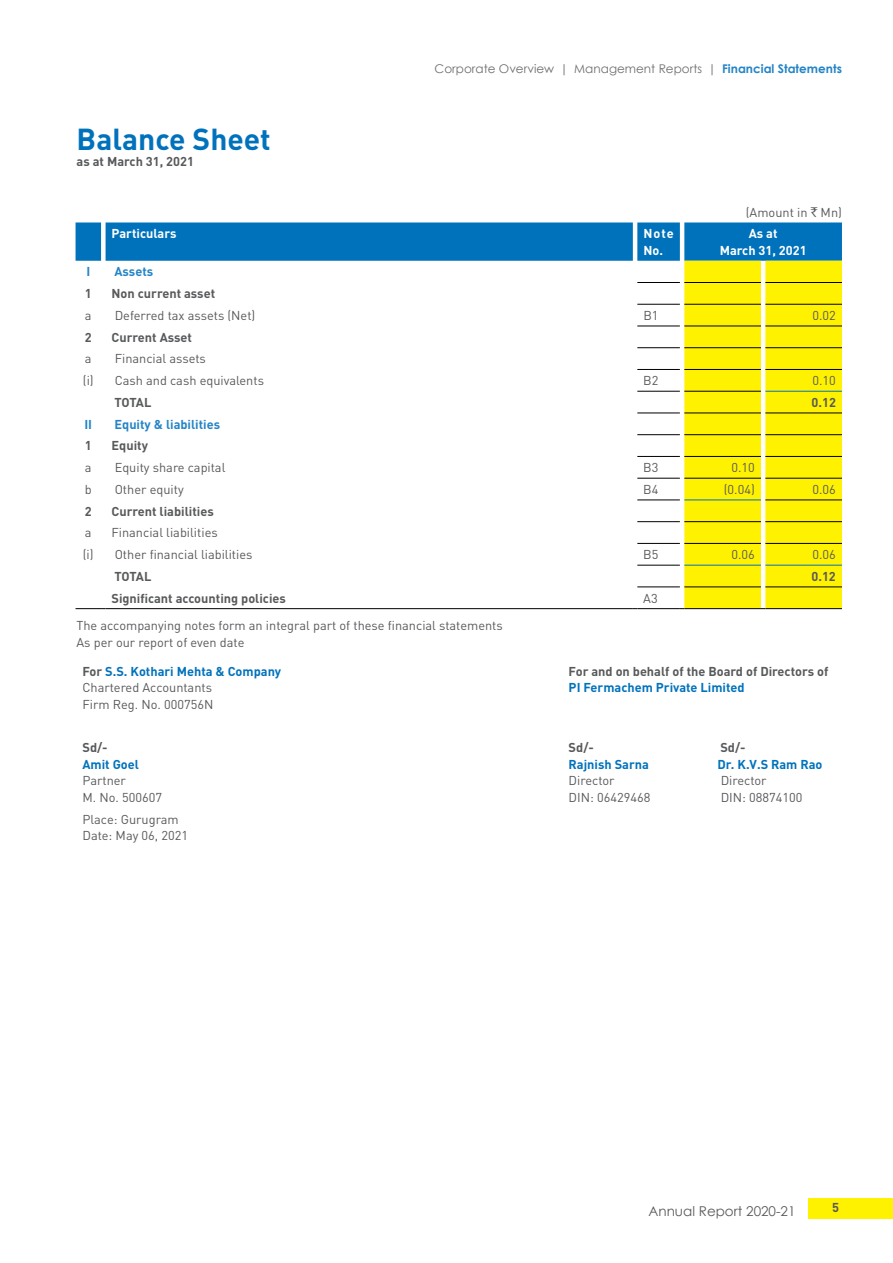
<style>
.page{position:relative;width:893px;height:1263px;background:#fff}
.page>*{position:absolute;margin:0;border:0;box-sizing:border-box;transform-origin:0 0}
.t1{font:700 30px "DIN Pro";color:#0072bc}
.t2{font:13.5px "Century Gothic";color:#58595b}
.t3{font:12.75px/16.5px "DIN Pro";color:#58595b}
.t4{font:700 12.75px "DIN Pro";color:#58595b}
.t5{font:700 12.75px "DIN Pro";color:#0072bc}
.t6{font:700 12.75px/16.5px "DIN Pro";color:#fff}
.t7{font:700 12.75px "DIN Pro";color:#2484c6}
.t8{font:12px "Century Gothic";color:#6d6e71}
.s1{font-weight:700;color:#2484c6}
.s2{font-family:"Rupee Foradian";font-size:13.5px}
.s3{font-weight:700}
.s4{font-weight:700;color:#0072bc}
</style>
<div class="page">
<div style="left:809px;top:1198px;width:84px;height:20px;background:#fff200"></div>
<svg style="left:76px;top:222px;width:766px;height:39px;background:#0977be"></svg>
<svg style="left:684px;top:261px;width:158px;height:347px;background:#fbef08"></svg>
<hr style="left:637px;top:282px;width:43px;height:1px;background:#000">
<hr style="left:684px;top:282px;width:77px;height:1px;background:#000">
<hr style="left:765px;top:282px;width:77px;height:1px;background:#000">
<hr style="left:637px;top:304px;width:43px;height:1px;background:#000">
<hr style="left:684px;top:304px;width:77px;height:1px;background:#000">
<hr style="left:765px;top:304px;width:77px;height:1px;background:#000">
<hr style="left:637px;top:326px;width:43px;height:1px;background:#000">
<hr style="left:684px;top:326px;width:77px;height:1px;background:#000">
<hr style="left:765px;top:326px;width:77px;height:1px;background:#000">
<hr style="left:637px;top:347px;width:43px;height:1px;background:#000">
<hr style="left:684px;top:347px;width:77px;height:1px;background:#000">
<hr style="left:765px;top:347px;width:77px;height:1px;background:#000">
<hr style="left:637px;top:369px;width:43px;height:1px;background:#000">
<hr style="left:684px;top:369px;width:77px;height:1px;background:#000">
<hr style="left:765px;top:369px;width:77px;height:1px;background:#000">
<hr style="left:637px;top:391px;width:43px;height:1px;background:#000">
<hr style="left:684px;top:391px;width:77px;height:1px;background:#000">
<hr style="left:637px;top:413px;width:43px;height:1px;background:#000">
<hr style="left:684px;top:413px;width:77px;height:1px;background:#000">
<hr style="left:765px;top:413px;width:77px;height:1px;background:#000">
<hr style="left:637px;top:434px;width:43px;height:1px;background:#000">
<hr style="left:684px;top:434px;width:77px;height:1px;background:#000">
<hr style="left:765px;top:434px;width:77px;height:1px;background:#000">
<hr style="left:637px;top:456px;width:43px;height:1px;background:#000">
<hr style="left:684px;top:456px;width:77px;height:1px;background:#000">
<hr style="left:765px;top:456px;width:77px;height:1px;background:#000">
<hr style="left:637px;top:478px;width:43px;height:1px;background:#000">
<hr style="left:684px;top:478px;width:77px;height:1px;background:#000">
<hr style="left:765px;top:478px;width:77px;height:1px;background:#000">
<hr style="left:637px;top:500px;width:43px;height:1px;background:#000">
<hr style="left:765px;top:500px;width:77px;height:1px;background:#000">
<hr style="left:637px;top:521px;width:43px;height:1px;background:#000">
<hr style="left:684px;top:521px;width:77px;height:1px;background:#000">
<hr style="left:765px;top:521px;width:77px;height:1px;background:#000">
<hr style="left:637px;top:543px;width:43px;height:1px;background:#000">
<hr style="left:684px;top:543px;width:77px;height:1px;background:#000">
<hr style="left:765px;top:543px;width:77px;height:1px;background:#000">
<hr style="left:637px;top:565px;width:43px;height:1px;background:#000">
<hr style="left:637px;top:587px;width:43px;height:1px;background:#000">
<hr style="left:684px;top:587px;width:77px;height:1px;background:#000">
<hr style="left:765px;top:587px;width:77px;height:1px;background:#000">
<hr style="left:765px;top:391px;width:77px;height:1px;background:#0072bc">
<hr style="left:684px;top:499px;width:77px;height:1px;background:#0072bc">
<hr style="left:684px;top:565px;width:77px;height:1px;background:#0072bc">
<hr style="left:765px;top:565px;width:77px;height:1px;background:#0072bc">
<svg style="left:76px;top:608px;width:30px;height:1px"></svg>
<hr style="left:106px;top:608px;width:527px;height:1px;background:#000">
<hr style="left:637px;top:608px;width:43px;height:1px;background:#000">
<hr style="left:684px;top:608px;width:77px;height:1px;background:#000">
<hr style="left:765px;top:608px;width:77px;height:1px;background:#000">
<h1 class="t1" style="left:77px;top:119px;width:196px">Balance Sheet</h1>
<p class="t4" style="left:77px;top:153px;width:119px">as at March 31, 2021</p>
<p class="t8" style="left:435px;top:60px;width:409px">Corporate Overview | Management Reports | <span class="s1">Financial Statements</span></p>
<p class="t3" style="left:746px;top:203px;width:98px">(Amount in <span class="s2">`</span> Mn)</p>
<p class="t6" style="left:112px;top:225px;width:66px">Particulars</p>
<p class="t6" style="left:643px;top:225px;width:32px">Note<br>No.</p>
<p class="t6" style="left:720px;top:225px;width:88px;text-align:center">As at<br>March 31, 2021</p>
<p class="t7" style="left:86px;top:263px;width:5px">I</p>
<p class="t7" style="left:115px;top:263px;width:40px">Assets</p>
<p class="t4" style="left:85px;top:285px;width:8px">1</p>
<p class="t4" style="left:112px;top:285px;width:105px">Non current asset</p>
<p class="t3" style="left:85px;top:307px;width:8px">a</p>
<p class="t3" style="left:115px;top:307px;width:142px">Deferred tax assets (Net)</p>
<p class="t3" style="left:643px;top:307px;width:17px">B1</p>
<p class="t3" style="left:812px;top:307px;width:25px">0.02</p>
<p class="t4" style="left:85px;top:328px;width:8px">2</p>
<p class="t4" style="left:112px;top:328px;width:82px">Current Asset</p>
<p class="t3" style="left:85px;top:350px;width:8px">a</p>
<p class="t3" style="left:83px;top:347px;width:183px;line-height:21.8px;text-indent:32px">Financial assets<br>(i) Cash and cash equivalents</p>
<p class="t3" style="left:643px;top:372px;width:17px">B2</p>
<p class="t3" style="left:812px;top:372px;width:25px">0.10</p>
<p class="t4" style="left:114px;top:394px;width:38px">TOTAL</p>
<p class="t4" style="left:811px;top:394px;width:26px">0.12</p>
<p class="t7" style="left:84px;top:415px;width:9px">II</p>
<p class="t7" style="left:114px;top:415px;width:107px">Equity &amp; liabilities</p>
<p class="t4" style="left:85px;top:437px;width:8px">1</p>
<p class="t4" style="left:112px;top:437px;width:38px">Equity</p>
<p class="t3" style="left:85px;top:459px;width:8px">a</p>
<p class="t3" style="left:115px;top:459px;width:112px">Equity share capital</p>
<p class="t3" style="left:643px;top:459px;width:17px">B3</p>
<p class="t3" style="left:731px;top:459px;width:25px">0.10</p>
<p class="t3" style="left:85px;top:480px;width:8px">b</p>
<p class="t3" style="left:115px;top:480px;width:71px">Other equity</p>
<p class="t3" style="left:643px;top:480px;width:17px">B4</p>
<p class="t3" style="left:724px;top:480px;width:33px">(0.04)</p>
<p class="t3" style="left:812px;top:480px;width:25px">0.06</p>
<p class="t4" style="left:85px;top:502px;width:8px">2</p>
<p class="t4" style="left:111px;top:502px;width:104px">Current liabilities</p>
<p class="t3" style="left:85px;top:524px;width:8px">a</p>
<p class="t3" style="left:83px;top:521px;width:171px;line-height:21.8px;text-align:center">Financial liabilities<br>(i) Other financial liabilities</p>
<p class="t3" style="left:643px;top:546px;width:17px">B5</p>
<p class="t3" style="left:731px;top:546px;width:25px">0.06</p>
<p class="t3" style="left:812px;top:546px;width:25px">0.06</p>
<p class="t4" style="left:114px;top:568px;width:38px">TOTAL</p>
<p class="t4" style="left:811px;top:568px;width:26px">0.12</p>
<p class="t4" style="left:111px;top:589px;width:176px">Significant accounting policies</p>
<p class="t3" style="left:643px;top:589px;width:16px">A3</p>
<p class="t3" style="left:76px;top:617px;width:428px">The accompanying notes form an integral part of these financial statements<br>As per our report of even date</p>
<p class="t3" style="left:82px;top:662px;width:200px"><span class="s3">For</span> <span class="s4">S.S. Kothari Mehta &amp; Company<br></span>Chartered Accountants<br>Firm Reg. No. 000756N</p>
<p class="t4" style="left:569px;top:663px;width:261px">For and on behalf of the Board of Directors of</p>
<p class="t5" style="left:569px;top:679px;width:177px">PI Fermachem Private Limited</p>
<p class="t4" style="left:82px;top:739px;width:27px">Sd/-</p>
<p class="t5" style="left:82px;top:756px;width:58px">Amit Goel</p>
<p class="t3" style="left:82px;top:772px;width:81px">Partner<br>M. No. 500607</p>
<p class="t3" style="left:82px;top:810px;width:107px">Place: Gurugram<br>Date: May 06, 2021</p>
<p class="t4" style="left:569px;top:739px;width:27px">Sd/-</p>
<p class="t5" style="left:569px;top:756px;width:82px">Rajnish Sarna</p>
<p class="t3" style="left:569px;top:772px;width:83px">Director<br>DIN: 06429468</p>
<p class="t4" style="left:720px;top:739px;width:27px">Sd/-</p>
<p class="t5" style="left:717px;top:756px;width:107px">Dr. K.V.S Ram Rao</p>
<p class="t3" style="left:721px;top:772px;width:83px">Director<br>DIN: 08874100</p>
<p class="t2" style="left:648px;top:1202px;width:149px">Annual Report 2020-21</p>
<p class="t4" style="left:832px;top:1198px;width:8px">5</p>
</div>
